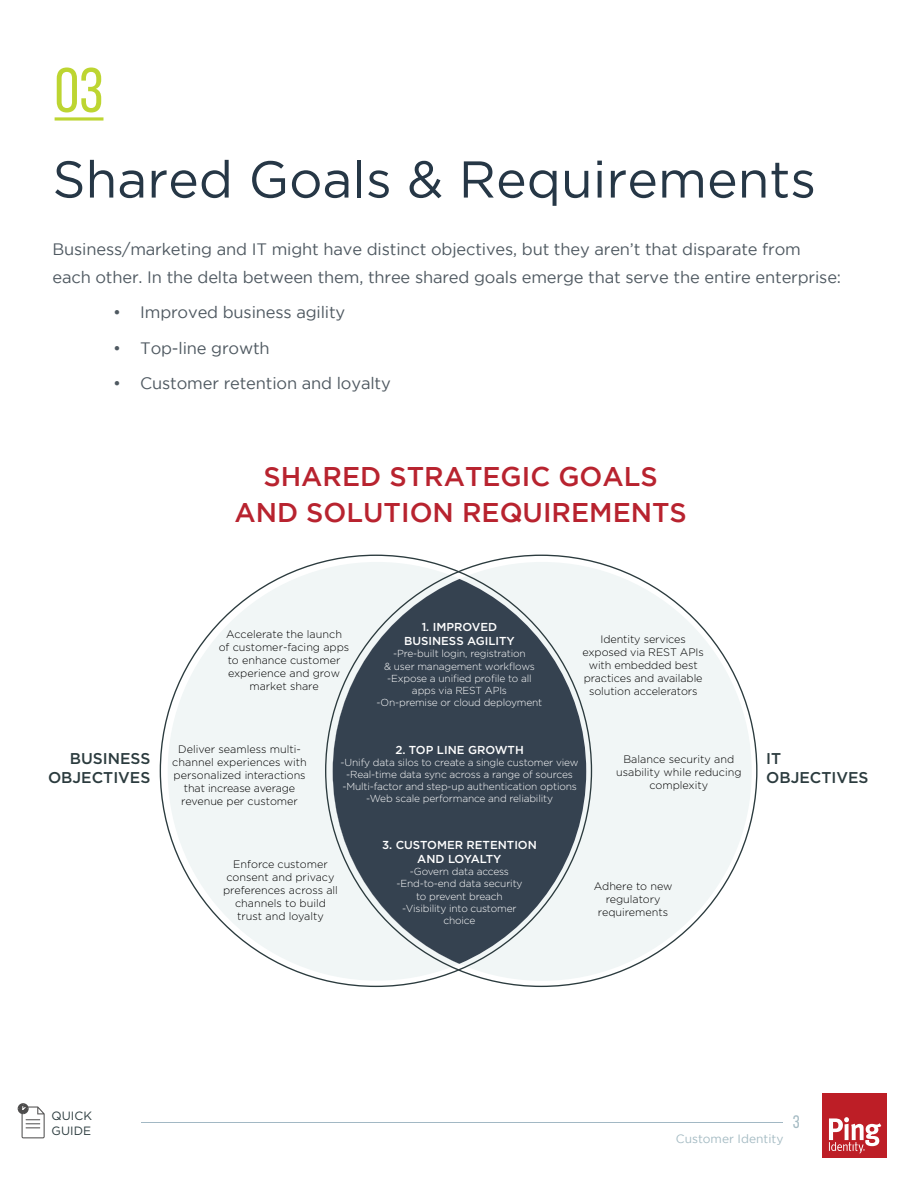
<style>
.page{position:relative;width:918px;height:1188px;background:#fff}
.page>*{position:absolute;margin:0;border:0;box-sizing:border-box;transform-origin:0 0}
.t1{font:63px "Bebas Neue";color:#bdd531}
.t2{font:51.75px "Gotham";color:#263746}
.t3{font:500 27px/36px "Gotham";color:#b8232f;text-align:center}
.t4{font:18px "Bebas Neue";color:#a5bbc3}
.t5{font:16.5px/28.5px "Gotham";letter-spacing:-.01em;color:#4f5961}
.t6{font:500 15.6px/18.8px "Gotham";color:#2b3b3e;text-align:right}
.t7{font:12px "Gotham";color:#a5bbc3}
.t8{font:12px/15px "Gotham";color:#2b3b3e}
.t9{font:500 11.55px/13.8px "Gotham";color:#fff;text-align:center}
.t10{font:300 10.8px/13px "Gotham";color:#000;text-align:center}
.t11{font:300 10.2px/12.1px "Gotham";letter-spacing:-.015em;color:#fff;text-align:center}
</style>
<div class="page">
<hr style="left:141px;top:1122px;width:642px;height:1px;background:#a2b8c4">
<div style="left:822px;top:1093px;width:65px;height:65px;background:#bd1e26"></div>
<svg style="left:829px;top:1117px;width:52px;height:37px"></svg>
<svg style="left:18px;top:1104px;width:27px;height:34px"></svg>
<svg style="left:55px;top:117px;width:48px;height:4px"></svg>
<svg style="left:592px;top:562px;width:160px;height:419px;fill:#f1f6f6"></svg>
<svg style="left:160px;top:555px;width:432px;height:432px;fill:#f1f6f6"></svg>
<div style="left:333px;top:579px;width:117px;height:385px;background:#f1f6f6"></div>
<div style="left:333px;top:579px;width:253px;height:385px;background:#354250;border-radius:50%"></div>
<h1 class="t1" style="left:55px;top:56px;width:50px">03</h1>
<h2 class="t2" style="left:52px;top:151px;width:765px">Shared Goals &amp; Requirements</h2>
<h3 class="t5" style="left:52px;top:234px;width:790px">Business/marketing and IT might have distinct objectives, but they aren’t that disparate from each other. In the delta between them, three shared goals emerge that serve the entire enterprise:</h3>
<h3 class="t5" style="left:113px;top:298px;width:234px">• Improved business agility</h3>
<h3 class="t5" style="left:113px;top:333px;width:158px">• Top-line growth</h3>
<h3 class="t5" style="left:113px;top:368px;width:279px">• Customer retention and loyalty</h3>
<h3 class="t3" style="left:234px;top:458px;width:454px">SHARED STRATEGIC GOALS<br>AND SOLUTION REQUIREMENTS</h3>
<p class="t10" style="left:219px;top:628px;width:132px">Accelerate the launch<br>of customer-facing apps to enhance customer experience and grow market share</p>
<p class="t9" style="left:404px;top:620px;width:112px">1. IMPROVED<br>BUSINESS AGILITY</p>
<p class="t11" style="left:377px;top:647px;width:167px">-Pre-built login, registration<br>&amp; user management workflows -Expose a unified profile to all apps via REST APIs<br>-On-premise or cloud deployment</p>
<p class="t10" style="left:583px;top:633px;width:123px">Identity services exposed via REST APIs with embedded best practices and available solution accelerators</p>
<p class="t10" style="left:172px;top:742px;width:136px">Deliver seamless multi&shy;channel experiences with personalized interactions that increase average revenue per customer</p>
<p class="t9" style="left:395px;top:742px;width:130px">2. TOP LINE GROWTH</p>
<p class="t11" style="left:341px;top:756px;width:239px">-Unify data silos to create a single customer view -Real-time data sync across a range of sources -Multi-factor and step-up authentication options -Web scale performance and reliability</p>
<p class="t9" style="left:382px;top:838px;width:156px">3. CUSTOMER RETENTION<br>AND LOYALTY</p>
<p class="t11" style="left:396px;top:865px;width:128px">-Govern data access -End-to-end data security to prevent breach -Visibility into customer choice</p>
<h3 class="t6" style="left:48px;top:749px;width:104px">BUSINESS<br>OBJECTIVES</h3>
<h3 class="t6" style="left:766px;top:749px;width:104px;text-align:left">IT<br>OBJECTIVES</h3>
<p class="t10" style="left:616px;top:753px;width:127px">Balance security and usability while reducing complexity</p>
<p class="t10" style="left:223px;top:857px;width:116px">Enforce customer consent and privacy preferences across all channels to build trust and loyalty</p>
<p class="t10" style="left:594px;top:879px;width:80px">Adhere to new regulatory requirements</p>
<p class="t8" style="left:52px;top:1108px;width:42px">QUICK<br>GUIDE</p>
<p class="t7" style="left:676px;top:1132px;width:109px">Customer Identity</p>
<h3 class="t4" style="left:793px;top:1112px;width:8px">3</h3>
</div>
